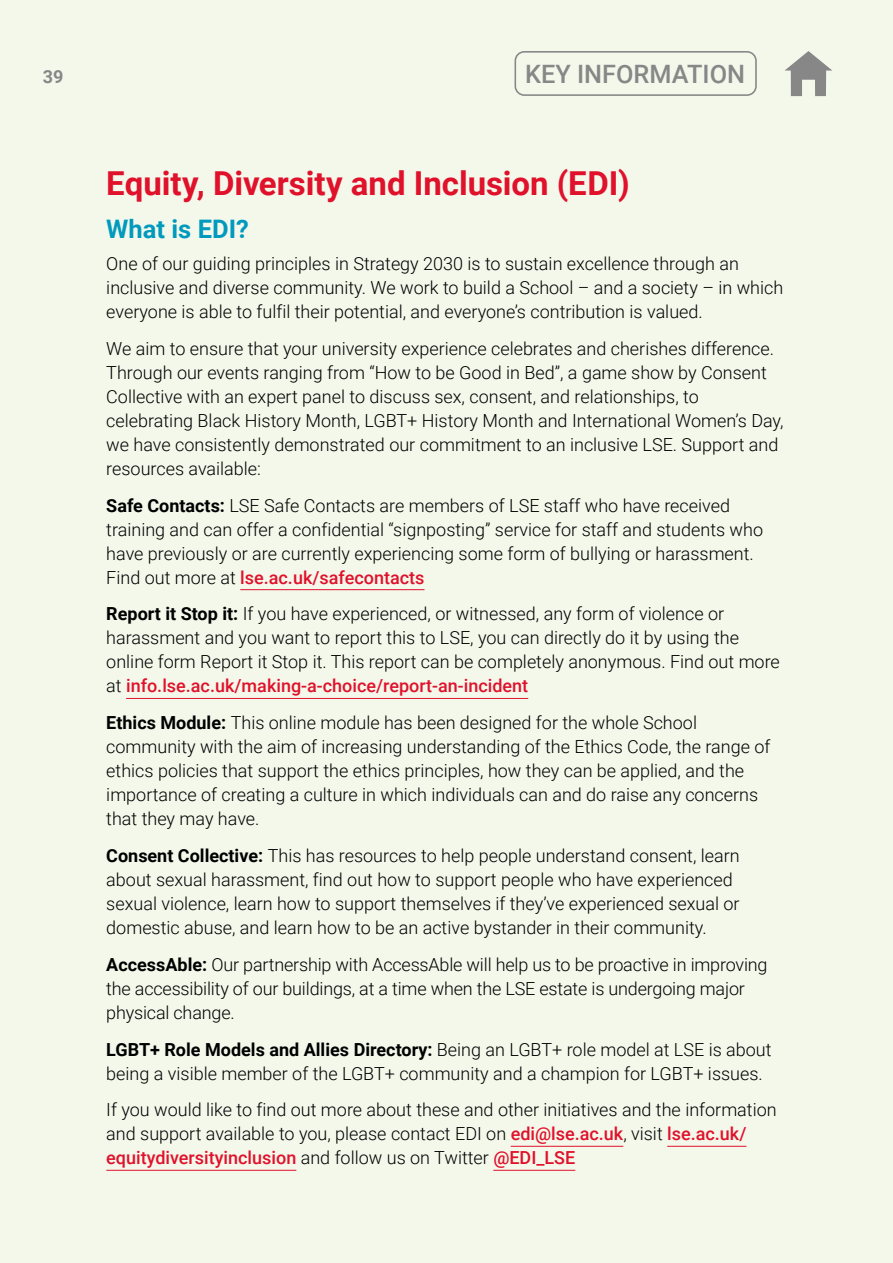
<style>
.page{position:relative;width:893px;height:1263px;background:#f4f8eb}
.page>*{position:absolute;margin:0;border:0;box-sizing:border-box;transform-origin:0 0}
._1_section_heading{font:700 33px "Roboto";color:#e0112b}
._2_sub-heading_blue{font:700 25.5px "Roboto";color:#009abe}
.t1{font:500 25.35px "Roboto";color:#878787}
.Body_12_16pt{font:300 18px/24px "Roboto";color:#000}
.t2{font:700 18px "Roboto";color:#878787}
.s1{font-weight:700}
.s2{font-weight:500;color:#e0112b}
</style>
<div class="page">
<hr style="left:240px;top:589px;width:184px;height:1px;background:#e0112b">
<hr style="left:126px;top:698px;width:402px;height:1px;background:#e0112b">
<hr style="left:511px;top:1146px;width:112px;height:1px;background:#e0112b">
<hr style="left:667px;top:1146px;width:79px;height:1px;background:#e0112b">
<hr style="left:106px;top:1170px;width:190px;height:1px;background:#e0112b">
<hr style="left:493px;top:1170px;width:82px;height:1px;background:#e0112b">
<svg style="left:785px;top:51px;width:47px;height:45px"></svg>
<div style="left:514px;top:51px;width:243px;height:45px;border:2px solid #878787;border-radius:9px"></div>
<p class="t2" style="left:43px;top:64px;width:22px">39</p>
<h3 class="t1" style="left:525px;top:56px;width:222px">KEY INFORMATION</h3>
<p class="_1_section_heading" style="left:106px;top:160px;width:525px">Equity, Diversity and Inclusion (EDI)</p>
<p class="_2_sub-heading_blue" style="left:106px;top:211px;width:144px">What is EDI?</p>
<p class="Body_12_16pt" style="left:106px;top:251px;width:678px">One of our guiding principles in Strategy 2030 is to sustain excellence through an inclusive and diverse community. We work to build a School – and a society – in which everyone is able to fulfil their potential, and everyone’s contribution is valued.</p>
<p class="Body_12_16pt" style="left:106px;top:336px;width:679px">We aim to ensure that your university experience celebrates and cherishes difference.<br>Through our events ranging from “How to be Good in Bed”, a game show by Consent Collective with an expert panel to discuss sex, consent, and relationships, to celebrating Black History Month, LGBT+ History Month and International Women’s Day, we have consistently demonstrated our commitment to an inclusive LSE. Support and resources available:</p>
<p class="Body_12_16pt" style="left:106px;top:493px;width:658px"><span class="s1">Safe Contacts:</span> LSE Safe Contacts are members of LSE staff who have received training and can offer a confidential “signposting” service for staff and students who have previously or are currently experiencing some form of bullying or harassment.<br>Find out more at <span class="s2">lse.ac.uk/safecontacts</span></p>
<p class="Body_12_16pt" style="left:106px;top:601px;width:675px"><span class="s1">Report it Stop it:</span> If you have experienced, or witnessed, any form of violence or harassment and you want to report this to LSE, you can directly do it by using the online form Report it Stop it. This report can be completely anonymous. Find out more at <span class="s2">info.lse.ac.uk/making-a-choice/report-an-incident</span></p>
<p class="Body_12_16pt" style="left:106px;top:710px;width:666px"><span class="s1">Ethics Module:</span> This online module has been designed for the whole School community with the aim of increasing understanding of the Ethics Code, the range of ethics policies that support the ethics principles, how they can be applied, and the importance of creating a culture in which individuals can and do raise any concerns that they may have.</p>
<p class="Body_12_16pt" style="left:106px;top:843px;width:635px"><span class="s1">Consent Collective:</span> This has resources to help people understand consent, learn about sexual harassment, find out how to support people who have experienced sexual violence, learn how to support themselves if they’ve experienced sexual or domestic abuse, and learn how to be an active bystander in their community.</p>
<p class="Body_12_16pt" style="left:106px;top:952px;width:663px"><span class="s1">AccessAble:</span> Our partnership with AccessAble will help us to be proactive in improving the accessibility of our buildings, at a time when the LSE estate is undergoing major physical change.</p>
<p class="Body_12_16pt" style="left:106px;top:1036px;width:667px"><span class="s1">LGBT+ Role Models and Allies Directory:</span> Being an LGBT+ role model at LSE is about being a visible member of the LGBT+ community and a champion for LGBT+ issues.</p>
<p class="Body_12_16pt" style="left:106px;top:1097px;width:672px">If you would like to find out more about these and other initiatives and the information and support available to you, please contact EDI on <span class="s2">edi@lse.ac.uk</span>, visit <span class="s2">lse.ac.uk/ equitydiversityinclusion</span> and follow us on Twitter <span class="s2">@EDI_LSE</span></p>
</div>
